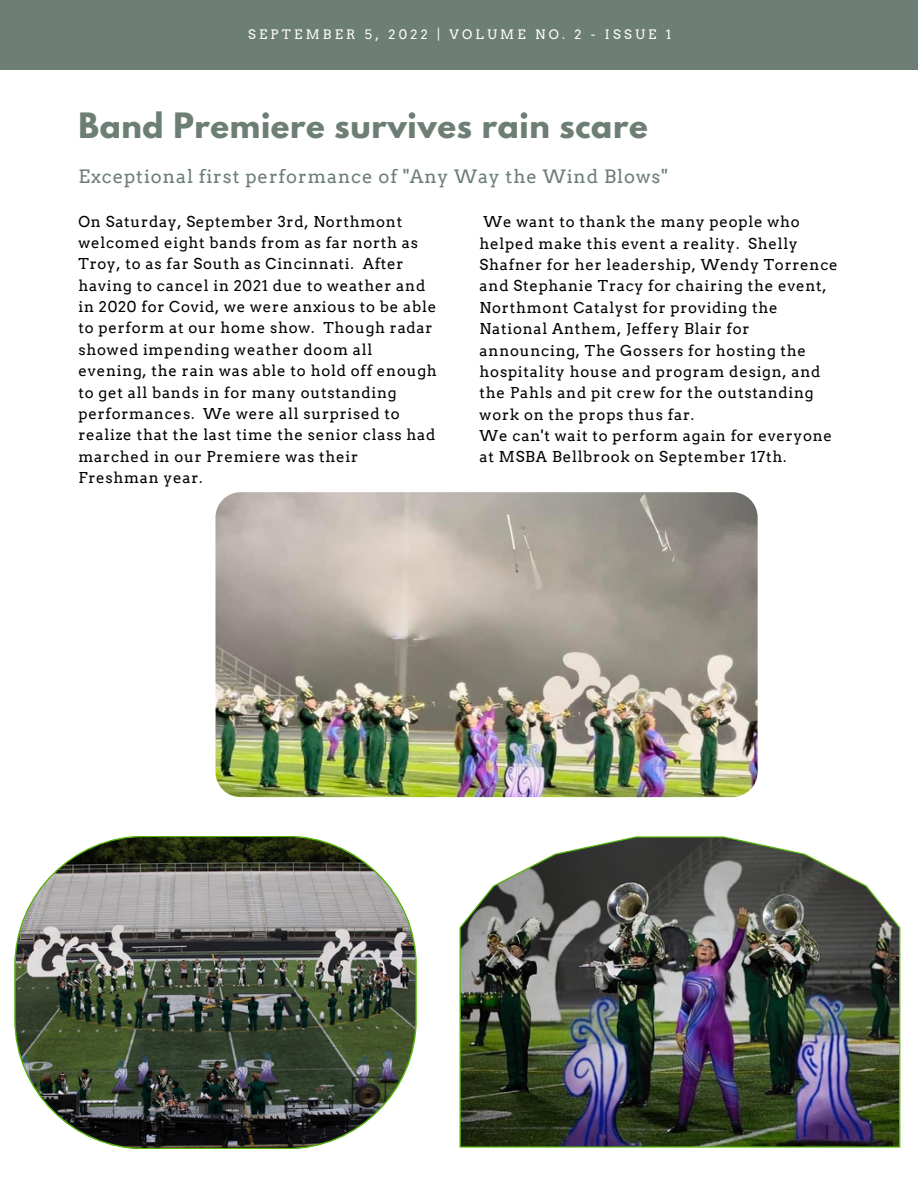
<style>
.page{position:relative;width:918px;height:1188px;background:#fff}
.page>*{position:absolute;margin:0;border:0;box-sizing:border-box;transform-origin:0 0}
.t1{font:700 30.9px "League Spartan";letter-spacing:.02em;color:#6d7e74}
.t2{font:18.45px "Arvo";letter-spacing:.05em;color:#6d7e74}
.t3{font:15px/21.3px "Arvo";letter-spacing:.05em;color:#000}
.t4{font:13.05px "Arvo";letter-spacing:.25em;color:#fff}
</style>
<div class="page">
<div style="left:0;top:0;width:918px;height:70px;background:#6d7e74"></div>
<img style="left:215px;top:492px;width:543px;height:305px;border-radius:25px">
<img style="left:15px;top:836px;width:401px;height:313px">
<img style="left:460px;top:836px;width:440px;height:312px">
<p class="t4" style="left:248px;top:26px;width:425px">SEPTEMBER 5, 2022 | VOLUME NO. 2 - ISSUE 1</p>
<h1 class="t1" style="left:79px;top:110px;width:571px">Band Premiere survives rain scare</h1>
<p class="t2" style="left:79px;top:165px;width:590px">Exceptional first performance of "Any Way the Wind Blows"</p>
<p class="t3" style="left:480px;top:211px;width:360px">We want to thank the many people who helped make this event a reality. Shelly Shafner for her leadership, Wendy Torrence and Stephanie Tracy for chairing the event, Northmont Catalyst for providing the National Anthem, Jeffery Blair for announcing, The Gossers for hosting the hospitality house and program design, and the Pahls and pit crew for the outstanding work on the props thus far.<br>We can't wait to perform again for everyone at MSBA Bellbrook on September 17th.</p>
<p class="t3" style="left:79px;top:211px;width:360px">On Saturday, September 3rd, Northmont welcomed eight bands from as far north as Troy, to as far South as Cincinnati. After having to cancel in 2021 due to weather and in 2020 for Covid, we were anxious to be able to perform at our home show. Though radar showed impending weather doom all evening, the rain was able to hold off enough to get all bands in for many outstanding performances. We were all surprised to realize that the last time the senior class had marched in our Premiere was their Freshman year.</p>
</div>
